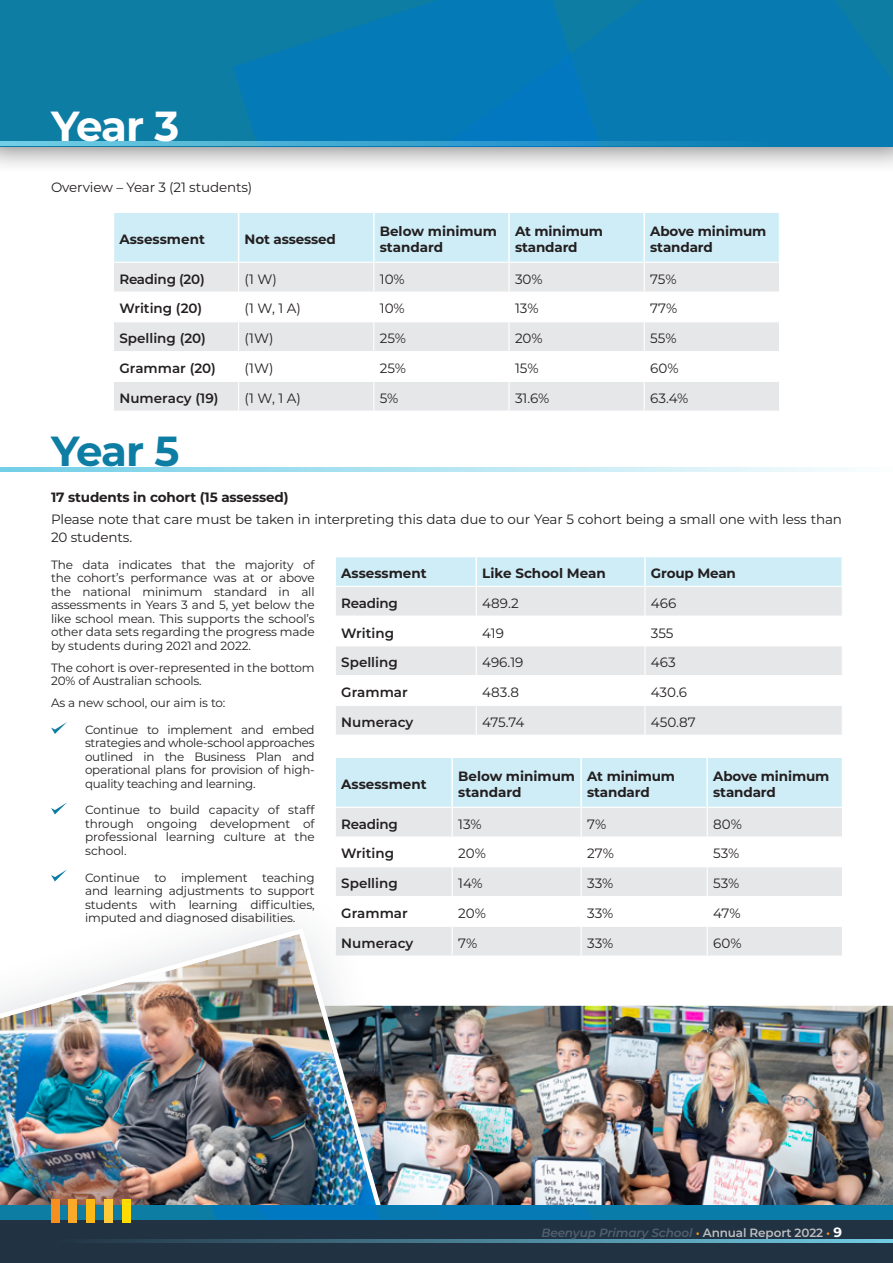
<style>
.page{position:relative;width:893px;height:1263px;background:#fff}
.page>*{position:absolute;margin:0;border:0;box-sizing:border-box;transform-origin:0 0}
.t1{font:700 42px "Montserrat";color:#fff}
.t2{font:700 42px "Montserrat";color:#0d7da4}
.t3{font:13.5px/18px "Montserrat";letter-spacing:-.01em;color:#231f20}
.t4{font:700 13.5px/16.5px "Montserrat";letter-spacing:-.01em;color:#231f20}
.t5{font:600 13.5px "Montserrat";color:#231f20}
.t6{font:600 13.5px "Montserrat";letter-spacing:-.02em;color:#231f20}
.t7{font:12px/13.5px "Montserrat";letter-spacing:-.01em;color:#231f20;text-align:justify}
.t8{font:italic 600 12px "Montserrat";letter-spacing:-.01em;color:#525f6e}
.s1{color:#f68f1e}
.s2{font-style:normal;color:#bcbdc0}
.s3{font-weight:700;font-style:normal;font-size:13.5px;color:#fff}
</style>
<div class="page">
<img style="left:664px;top:1005px;width:229px;height:201px">
<div style="left:0;top:0;width:893px;height:174px;background:#231f20;opacity:.75"></div>
<div style="left:0;top:0;width:893px;height:146px;background:#0d7da4"></div>
<div style="left:744px;top:0;width:60px;height:146px;background:#077bb1"></div>
<svg style="left:232px;top:0;width:512px;height:142px;fill:#047ab6"></svg>
<svg style="left:804px;top:0;width:89px;height:146px"></svg>
<svg style="left:0;top:142px;width:774px;height:4px;background:#3ca4ce"></svg>
<svg style="left:114px;top:213px;width:665px;height:197px"></svg>
<svg style="left:336px;top:758px;width:506px;height:197px"></svg>
<svg style="left:51px;top:722px;width:16px;height:12px"></svg>
<svg style="left:51px;top:802px;width:16px;height:12px"></svg>
<svg style="left:51px;top:869px;width:16px;height:12px"></svg>
<div style="left:0;top:881px;width:664px;height:382px;background:#213242;opacity:.16"></div>
<img style="left:0;top:925px;width:616px;height:281px">
<svg style="left:0;top:467px;width:842px;height:5px;background:#b2e4f2"></svg>
<div style="left:645px;top:557px;width:197px;height:29px;background:#cfedf7"></div>
<div style="left:645px;top:587px;width:197px;height:148px;background:#e6e7e9"></div>
<svg style="left:645px;top:617px;width:197px;height:88px"></svg>
<hr style="left:645px;top:675px;width:197px;height:1px;background:#fff">
<hr style="left:645px;top:615px;width:197px;height:2px;background:#fff">
<hr style="left:645px;top:645px;width:197px;height:1px;background:#fff">
<hr style="left:645px;top:705px;width:197px;height:1px;background:#fff">
<hr style="left:644px;top:557px;width:2px;height:29px;background:#fff">
<hr style="left:841px;top:557px;width:2px;height:29px;background:#fff">
<svg style="left:336px;top:557px;width:309px;height:178px"></svg>
<div style="left:0;top:1206px;width:893px;height:57px;background:#0d7da4"></div>
<svg style="left:212px;top:1206px;width:382px;height:14px"></svg>
<div style="left:0;top:1220px;width:893px;height:43px;background:#213242"></div>
<hr style="left:51px;top:1239px;width:842px;height:3px;background:#73cfe8">
<div style="left:51px;top:1199px;width:8px;height:24px;background:#f68f1e"></div>
<div style="left:69px;top:1199px;width:8px;height:24px;background:#faa928"></div>
<div style="left:87px;top:1199px;width:8px;height:24px;background:#fcb814"></div>
<div style="left:104px;top:1199px;width:9px;height:24px;background:#ffc938"></div>
<div style="left:122px;top:1199px;width:8px;height:24px;background:#ffdc01"></div>
<p class="t1" style="left:51px;top:96px;width:130px">Year 3</p>
<p class="t3" style="left:51px;top:177px;width:203px">Overview – Year 3 (21 students)</p>
<p class="t4" style="left:119px;top:230px;width:87px">Assessment</p>
<p class="t4" style="left:245px;top:230px;width:93px">Not assessed</p>
<p class="t4" style="left:380px;top:222px;width:119px">Below minimum standard</p>
<p class="t4" style="left:515px;top:222px;width:89px">At minimum standard</p>
<p class="t4" style="left:650px;top:222px;width:118px">Above minimum standard</p>
<p class="t6" style="left:119px;top:269px;width:87px">Reading (20)</p>
<p class="t3" style="left:245px;top:269px;width:34px">(1 W)</p>
<p class="t3" style="left:380px;top:269px;width:27px">10%</p>
<p class="t3" style="left:515px;top:269px;width:29px">30%</p>
<p class="t3" style="left:650px;top:269px;width:28px">75%</p>
<p class="t5" style="left:119px;top:299px;width:84px">Writing (20)</p>
<p class="t3" style="left:245px;top:299px;width:58px">(1 W, 1 A)</p>
<p class="t3" style="left:380px;top:299px;width:27px">10%</p>
<p class="t3" style="left:515px;top:299px;width:25px">13%</p>
<p class="t3" style="left:650px;top:299px;width:29px">77%</p>
<p class="t5" style="left:119px;top:329px;width:88px">Spelling (20)</p>
<p class="t3" style="left:245px;top:329px;width:30px">(1W)</p>
<p class="t3" style="left:380px;top:329px;width:28px">25%</p>
<p class="t3" style="left:515px;top:329px;width:29px">20%</p>
<p class="t3" style="left:650px;top:329px;width:28px">55%</p>
<p class="t5" style="left:119px;top:359px;width:98px">Grammar (20)</p>
<p class="t3" style="left:245px;top:359px;width:30px">(1W)</p>
<p class="t3" style="left:380px;top:359px;width:28px">25%</p>
<p class="t3" style="left:515px;top:359px;width:25px">15%</p>
<p class="t3" style="left:650px;top:359px;width:30px">60%</p>
<p class="t5" style="left:119px;top:388px;width:101px">Numeracy (19)</p>
<p class="t3" style="left:245px;top:388px;width:58px">(1 W, 1 A)</p>
<p class="t3" style="left:380px;top:388px;width:20px">5%</p>
<p class="t3" style="left:515px;top:388px;width:36px">31.6%</p>
<p class="t3" style="left:650px;top:388px;width:40px">63.4%</p>
<p class="t2" style="left:51px;top:421px;width:130px">Year 5</p>
<p class="t4" style="left:51px;top:488px;width:239px">17 students in cohort (15 assessed)</p>
<p class="t3" style="left:51px;top:510px;width:792px">Please note that care must be taken in interpreting this data due to our Year 5 cohort being a small one with less than<br>20 students.</p>
<p class="t7" style="left:51px;top:557px;width:265px">The data indicates that the majority of the cohort’s performance was at or above the national minimum standard in all assessments in Years 3 and 5, yet below the like school mean. This supports the school’s other data sets regarding the progress made by students during 2021 and 2022.</p>
<p class="t7" style="left:51px;top:660px;width:265px">The cohort is over-represented in the bottom<br>20% of Australian schools.</p>
<p class="t7" style="left:51px;top:696px;width:176px">As a new school, our aim is to:</p>
<p class="t7" style="left:85px;top:722px;width:231px">Continue to implement and embed strategies and whole-school approaches outlined in the Business Plan and operational plans for provision of high&shy;quality teaching and learning.</p>
<p class="t7" style="left:85px;top:803px;width:231px">Continue to build capacity of staff through ongoing development of professional learning culture at the school.</p>
<p class="t7" style="left:85px;top:870px;width:231px">Continue to implement teaching and learning adjustments to support students with learning difficulties, imputed and diagnosed disabilities.</p>
<p class="t4" style="left:341px;top:564px;width:87px">Assessment</p>
<p class="t4" style="left:482px;top:564px;width:125px">Like School Mean</p>
<p class="t4" style="left:651px;top:564px;width:87px">Group Mean</p>
<p class="t6" style="left:341px;top:593px;width:58px">Reading</p>
<p class="t3" style="left:482px;top:593px;width:38px">489.2</p>
<p class="t3" style="left:651px;top:593px;width:27px">466</p>
<p class="t5" style="left:341px;top:623px;width:54px">Writing</p>
<p class="t3" style="left:482px;top:623px;width:23px">419</p>
<p class="t3" style="left:651px;top:623px;width:24px">355</p>
<p class="t5" style="left:341px;top:653px;width:58px">Spelling</p>
<p class="t3" style="left:482px;top:653px;width:43px">496.19</p>
<p class="t3" style="left:651px;top:653px;width:26px">463</p>
<p class="t5" style="left:341px;top:683px;width:68px">Grammar</p>
<p class="t3" style="left:482px;top:683px;width:38px">483.8</p>
<p class="t3" style="left:651px;top:683px;width:38px">430.6</p>
<p class="t5" style="left:341px;top:712px;width:74px">Numeracy</p>
<p class="t3" style="left:482px;top:712px;width:44px">475.74</p>
<p class="t3" style="left:651px;top:712px;width:46px">450.87</p>
<p class="t4" style="left:341px;top:775px;width:87px">Assessment</p>
<p class="t4" style="left:458px;top:767px;width:118px">Below minimum standard</p>
<p class="t4" style="left:587px;top:767px;width:89px">At minimum standard</p>
<p class="t4" style="left:713px;top:767px;width:118px">Above minimum standard</p>
<p class="t6" style="left:341px;top:814px;width:58px">Reading</p>
<p class="t3" style="left:458px;top:814px;width:25px">13%</p>
<p class="t3" style="left:587px;top:814px;width:21px">7%</p>
<p class="t3" style="left:713px;top:814px;width:30px">80%</p>
<p class="t5" style="left:341px;top:844px;width:54px">Writing</p>
<p class="t3" style="left:458px;top:844px;width:29px">20%</p>
<p class="t3" style="left:587px;top:844px;width:28px">27%</p>
<p class="t3" style="left:713px;top:844px;width:28px">53%</p>
<p class="t5" style="left:341px;top:874px;width:58px">Spelling</p>
<p class="t3" style="left:458px;top:874px;width:26px">14%</p>
<p class="t3" style="left:587px;top:874px;width:28px">33%</p>
<p class="t3" style="left:713px;top:874px;width:28px">53%</p>
<p class="t5" style="left:341px;top:904px;width:68px">Grammar</p>
<p class="t3" style="left:458px;top:904px;width:29px">20%</p>
<p class="t3" style="left:587px;top:904px;width:28px">33%</p>
<p class="t3" style="left:713px;top:904px;width:29px">47%</p>
<p class="t5" style="left:341px;top:933px;width:74px">Numeracy</p>
<p class="t3" style="left:458px;top:933px;width:21px">7%</p>
<p class="t3" style="left:587px;top:933px;width:28px">33%</p>
<p class="t3" style="left:713px;top:933px;width:30px">60%</p>
<p class="t8" style="left:541px;top:1224px;width:302px">Beenyup Primary School <span class="s1">•</span> <span class="s2">Annual Report 2022</span> <span class="s1">•</span> <span class="s3">9</span></p>
</div>
